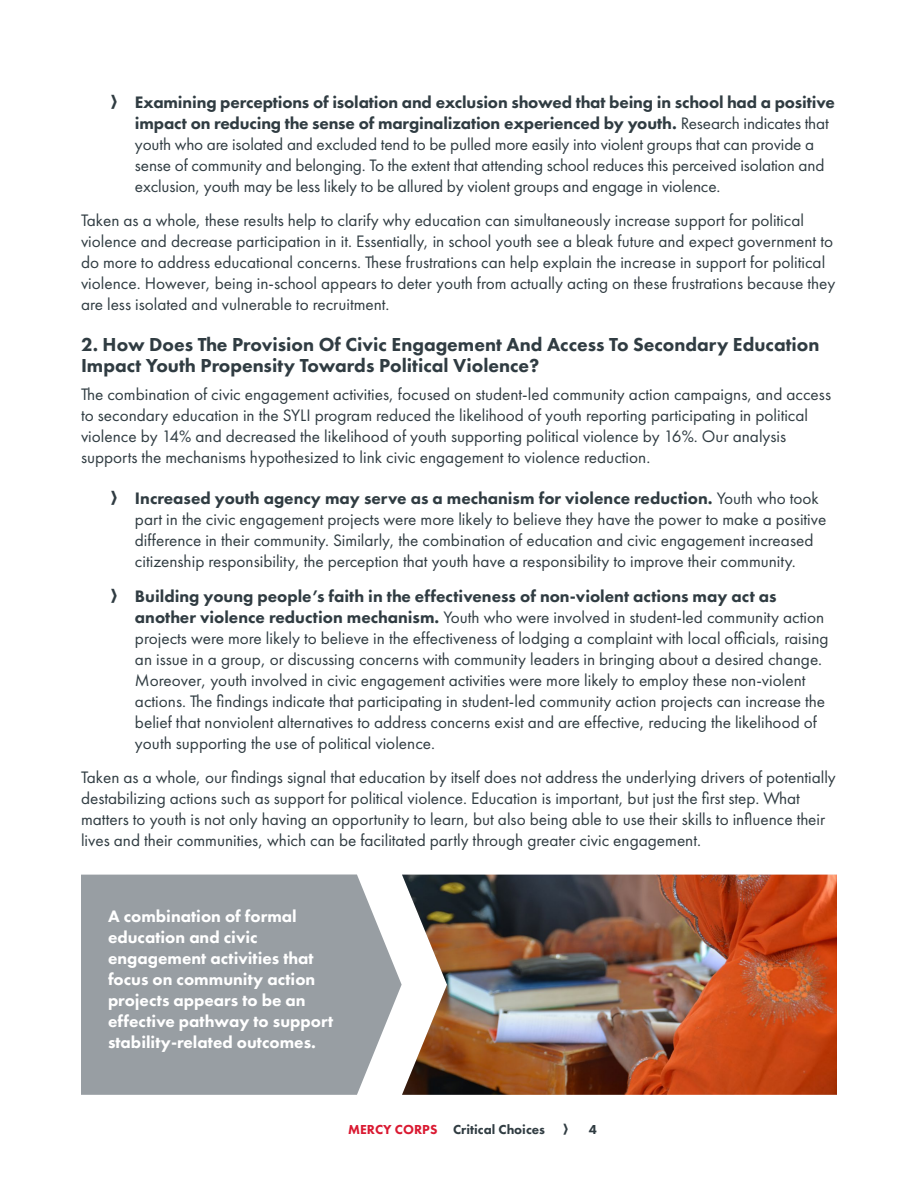
<style>
.page{position:relative;width:918px;height:1188px;background:#fff}
.page>*{position:absolute;margin:0;border:0;box-sizing:border-box;transform-origin:0 0}
.t1{font:800 19.5px/21px "Futura PT";color:#303c42}
.t2{font:17.25px/21px "Futura PT";color:#303c42}
.t3{font:800 17.25px/21px "Futura PT";color:#fff}
.t4{font:800 13.5px "Futura PT";color:#303c42}
.s1{font-weight:800}
.s2{color:#da1a32}
</style>
<div class="page">
<img style="left:402px;top:875px;width:435px;height:220px">
<svg style="left:81px;top:874px;width:321px;height:221px;fill:#989ea3"></svg>
<p class="t2" style="left:135px;top:91px;width:701px"><span class="s1">Examining perceptions of isolation and exclusion showed that being in school had a positive impact on reducing the sense of marginalization experienced by youth.</span> Research indicates that youth who are isolated and excluded tend to be pulled more easily into violent groups that can provide a sense of community and belonging. To the extent that attending school reduces this perceived isolation and exclusion, youth may be less likely to be allured by violent groups and engage in violence.</p>
<p class="t2" style="left:81px;top:210px;width:756px">Taken as a whole, these results help to clarify why education can simultaneously increase support for political violence and decrease participation in it. Essentially, in school youth see a bleak future and expect government to do more to address educational concerns. These frustrations can help explain the increase in support for political violence. However, being in-school appears to deter youth from actually acting on these frustrations because they are less isolated and vulnerable to recruitment.</p>
<p class="t1" style="left:81px;top:334px;width:740px">2. How Does The Provision Of Civic Engagement And Access To Secondary Education<br>Impact Youth Propensity Towards Political Violence?</p>
<p class="t2" style="left:81px;top:384px;width:752px">The combination of civic engagement activities, focused on student-led community action campaigns, and access to secondary education in the SYLI program reduced the likelihood of youth reporting participating in political violence by 14% and decreased the likelihood of youth supporting political violence by 16%. Our analysis supports the mechanisms hypothesized to link civic engagement to violence reduction.</p>
<p class="t2" style="left:135px;top:488px;width:693px"><span class="s1">Increased youth agency may serve as a mechanism for violence reduction.</span> Youth who took part in the civic engagement projects were more likely to believe they have the power to make a positive difference in their community. Similarly, the combination of education and civic engagement increased citizenship responsibility, the perception that youth have a responsibility to improve their community.</p>
<p class="t2" style="left:135px;top:586px;width:695px"><span class="s1">Building young people’s faith in the effectiveness of non-violent actions may act as another violence reduction mechanism.</span> Youth who were involved in student-led community action projects were more likely to believe in the effectiveness of lodging a complaint with local officials, raising an issue in a group, or discussing concerns with community leaders in bringing about a desired change.<br>Moreover, youth involved in civic engagement activities were more likely to employ these non-violent actions. The findings indicate that participating in student-led community action projects can increase the belief that nonviolent alternatives to address concerns exist and are effective, reducing the likelihood of youth supporting the use of political violence.</p>
<p class="t2" style="left:81px;top:767px;width:756px">Taken as a whole, our findings signal that education by itself does not address the underlying drivers of potentially destabilizing actions such as support for political violence. Education is important, but just the first step. What matters to youth is not only having an opportunity to learn, but also being able to use their skills to influence their lives and their communities, which can be facilitated partly through greater civic engagement.</p>
<p class="t3" style="left:108px;top:905px;width:227px">A combination of formal education and civic engagement activities that focus on community action projects appears to be an effective pathway to support stability-related outcomes.</p>
<p class="t4" style="left:348px;top:1121px;width:198px"><span class="s2">MERCY CORPS</span> Critical Choices</p>
<p class="t4" style="left:589px;top:1121px;width:10px">4</p>
</div>
